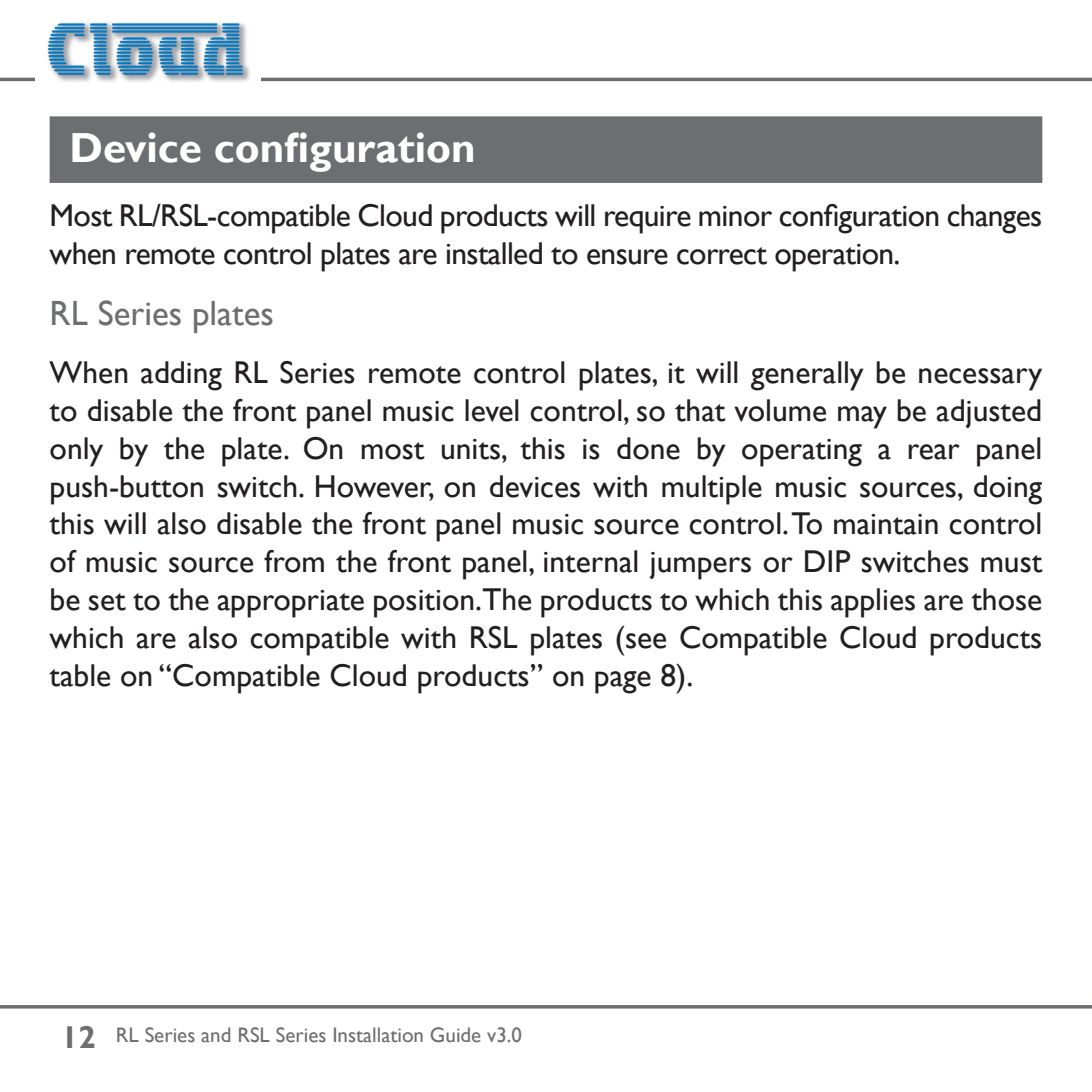
<style>
.page{position:relative;width:1092px;height:1092px;background:#fff}
.page>*{position:absolute;margin:0;border:0;box-sizing:border-box;transform-origin:0 0}
.Main_Heading{font:700 42px "Gill Sans";color:#fff}
.Section_3{font:35px "Gill Sans";color:#6d6e71}
.Normal{font:31.5px/37.8px "Gill Sans";letter-spacing:-.02em;color:#231f20}
.t1{font:21px "Gill Sans";color:#6d6e71}
.s1{font-weight:700;font-size:31.5px}
</style>
<div class="page">
<hr style="left:0;top:78px;width:1091px;height:3px;background:#6d6e71">
<div style="left:36px;top:17px;width:225px;height:69px;background:#fff"></div>
<img style="left:47px;top:22px;width:203px;height:60px">
<svg style="left:0;top:1005px;width:1091px;height:3px;background:#707173"></svg>
<div style="left:50px;top:116px;width:992px;height:67px;background:#6d6e71"></div>
<p class="Main_Heading" style="left:69px;top:123px;width:407px">Device configuration</p>
<p class="Normal" style="left:50px;top:197px;width:994px">Most RL/RSL-compatible Cloud products will require minor configuration changes when remote control plates are installed to ensure correct operation.</p>
<p class="Section_3" style="left:50px;top:293px;width:226px">RL Series plates</p>
<p class="Normal" style="left:50px;top:354px;width:994px;text-align:justify">When adding RL Series remote control plates, it will generally be necessary to disable the front panel music level control, so that volume may be adjusted only by the plate. On most units, this is done by operating a rear panel push-button switch. However, on devices with multiple music sources, doing this will also disable the front panel music source control. To maintain control of music source from the front panel, internal jumpers or DIP switches must be set to the appropriate position.The products to which this applies are those which are also compatible with RSL plates (see Compatible Cloud products table on “Compatible Cloud products” on page 8).</p>
<p class="t1" style="left:61px;top:1022px;width:462px"><span class="s1">12</span> RL Series and RSL Series Installation Guide v3.0</p>
</div>
